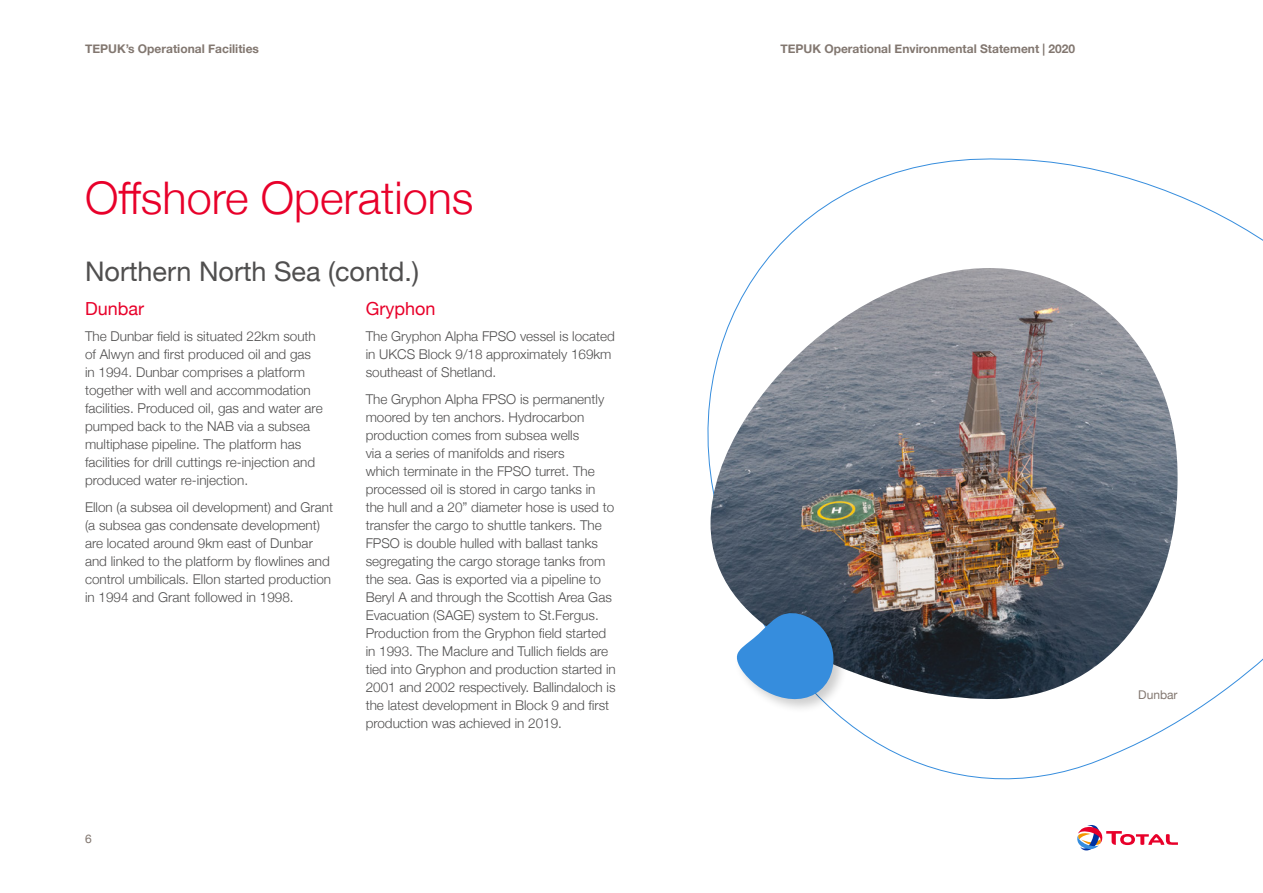
<style>
.page{position:relative;width:1263px;height:893px;background:#fff}
.page>*{position:absolute;margin:0;border:0;box-sizing:border-box;transform-origin:0 0}
.t1{font:300 45px "Helvetica Neue";color:#e8002a}
.t2{font:27px "Helvetica Neue";color:#504f4f}
.t3{font:18px "Helvetica Neue";color:#e8002a}
.t4{font:300 13.5px/18px "Helvetica Neue";color:#504f4f}
.t5{font:700 12px "Helvetica Neue";color:#827770}
.t6{font:12px "Helvetica Neue";color:#827770}
</style>
<div class="page">
<svg style="left:707px;top:158px;width:556px;height:622px"></svg>
<img style="left:710px;top:268px;width:467px;height:431px">
<div style="left:734px;top:610px;width:114px;height:104px;background:#000;opacity:.2"></div>
<svg style="left:735px;top:612px;width:101px;height:89px"></svg>
<svg style="left:1077px;top:825px;width:101px;height:26px"></svg>
<p class="t5" style="left:85px;top:39px;width:175px">TEPUK’s Operational Facilities</p>
<h1 class="t1" style="left:85px;top:161px;width:390px">Offshore Operations</h1>
<h2 class="t2" style="left:85px;top:252px;width:336px">Northern North Sea (contd.)</h2>
<h3 class="t3" style="left:366px;top:295px;width:71px">Gryphon</h3>
<p class="t4" style="left:366px;top:326px;width:251px">The Gryphon Alpha FPSO vessel is located in UKCS Block 9/18 approximately 169km southeast of Shetland.</p>
<p class="t4" style="left:366px;top:389px;width:252px">The Gryphon Alpha FPSO is permanently moored by ten anchors. Hydrocarbon production comes from subsea wells<br>via a series of manifolds and risers<br>which terminate in the FPSO turret. The processed oil is stored in cargo tanks in the hull and a 20” diameter hose is used to transfer the cargo to shuttle tankers. The FPSO is double hulled with ballast tanks segregating the cargo storage tanks from the sea. Gas is exported via a pipeline to Beryl A and through the Scottish Area Gas Evacuation (SAGE) system to St.Fergus.<br>Production from the Gryphon field started in 1993. The Maclure and Tullich fields are tied into Gryphon and production started in 2001 and 2002 respectively. Ballindaloch is the latest development in Block 9 and first production was achieved in 2019.</p>
<h3 class="t3" style="left:85px;top:295px;width:61px">Dunbar</h3>
<p class="t4" style="left:85px;top:326px;width:239px">The Dunbar field is situated 22km south of Alwyn and first produced oil and gas in 1994. Dunbar comprises a platform together with well and accommodation facilities. Produced oil, gas and water are pumped back to the NAB via a subsea multiphase pipeline. The platform has facilities for drill cuttings re-injection and produced water re-injection.</p>
<p class="t4" style="left:85px;top:497px;width:250px">Ellon (a subsea oil development) and Grant (a subsea gas condensate development) are located around 9km east of Dunbar and linked to the platform by flowlines and control umbilicals. Ellon started production in 1994 and Grant followed in 1998.</p>
<p class="t6" style="left:85px;top:830px;width:8px">6</p>
<p class="t5" style="left:780px;top:39px;width:296px">TEPUK Operational Environmental Statement | 2020</p>
<p class="t6" style="left:1138px;top:686px;width:41px">Dunbar</p>
</div>
